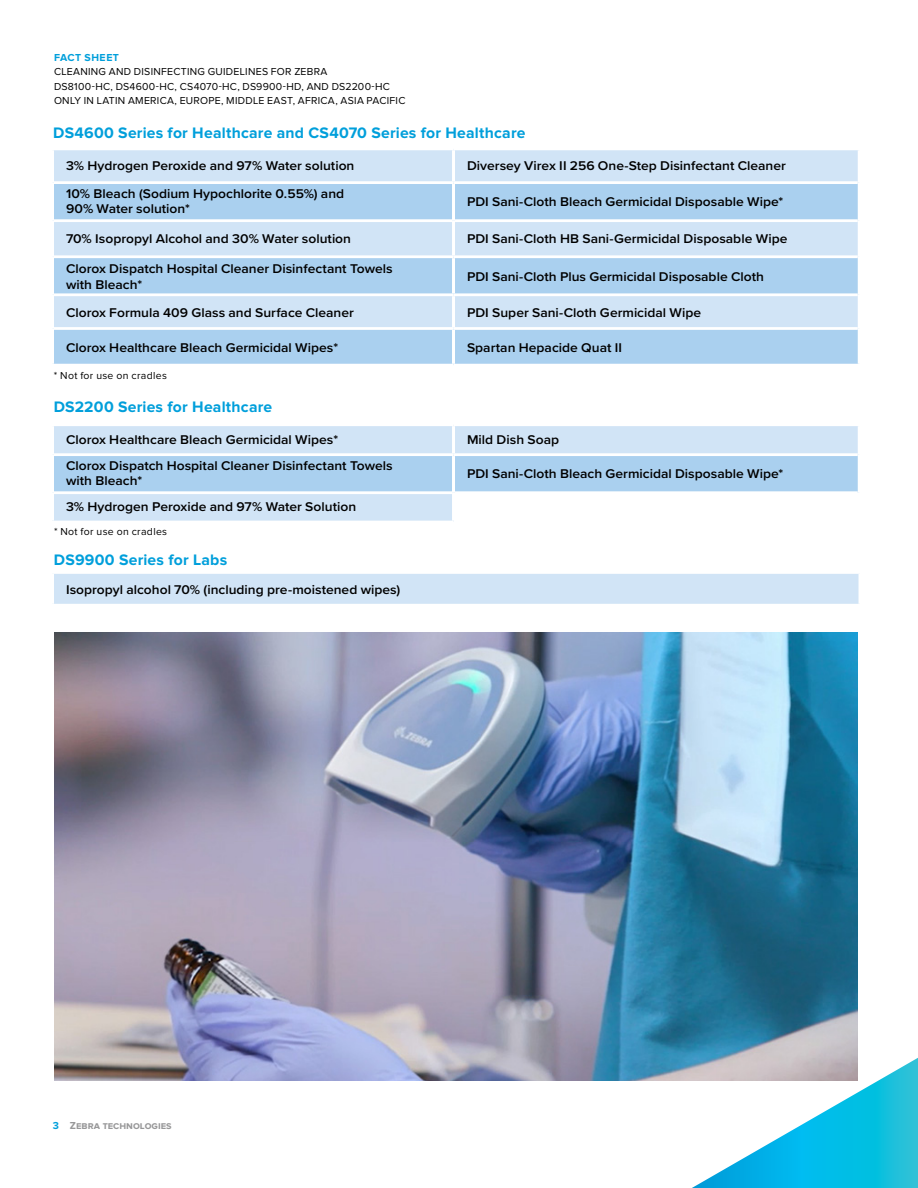
<style>
.page{position:relative;width:918px;height:1188px;background:#fff}
.page>*{position:absolute;margin:0;border:0;box-sizing:border-box;transform-origin:0 0}
.t1{font:700 15.75px "Proxima Nova";letter-spacing:.015em;color:#009fdb}
.t2{font:600 13.2px/15.1px "Proxima Nova";color:#000;scale:1.05 1}
.t3{font:10.5px/14.2px "Proxima Nova";letter-spacing:.03em;color:#000}
.t4{font:700 10.5px "Proxima Nova";color:#989899}
.t5{font:700 10.5px "Proxima Nova";letter-spacing:.05em;color:#009fdb}
.s1{color:#009fdb}
</style>
<div class="page">
<div style="left:52px;top:572px;width:808px;height:33px;background:#d1e4f6"></div>
<hr style="left:51px;top:574px;width:3px;height:30px;background:#fff">
<hr style="left:51px;top:571px;width:811px;height:3px;background:#fff">
<hr style="left:859px;top:574px;width:3px;height:30px;background:#fff">
<hr style="left:51px;top:604px;width:811px;height:3px;background:#fff">
<div style="left:54px;top:150px;width:804px;height:31px;background:#d1e4f6"></div>
<div style="left:54px;top:184px;width:804px;height:180px;background:#aad0ef"></div>
<svg style="left:54px;top:222px;width:804px;height:105px;fill:#d1e4f6"></svg>
<hr style="left:452px;top:258px;width:3px;height:35px;background:#fff">
<hr style="left:452px;top:296px;width:3px;height:31px;background:#fff">
<hr style="left:452px;top:330px;width:3px;height:34px;background:#fff">
<hr style="left:54px;top:219px;width:398px;height:3px;background:#fff">
<hr style="left:455px;top:219px;width:403px;height:3px;background:#fff">
<hr style="left:54px;top:293px;width:400px;height:3px;background:#fff">
<hr style="left:454px;top:293px;width:404px;height:3px;background:#fff">
<hr style="left:452px;top:184px;width:3px;height:37px;background:#fff">
<hr style="left:452px;top:221px;width:3px;height:34px;background:#fff">
<hr style="left:54px;top:255px;width:400px;height:3px;background:#fff">
<hr style="left:454px;top:255px;width:404px;height:3px;background:#fff">
<hr style="left:54px;top:327px;width:400px;height:3px;background:#fff">
<hr style="left:454px;top:327px;width:404px;height:3px;background:#fff">
<hr style="left:452px;top:150px;width:3px;height:31px;background:#fff">
<svg style="left:54px;top:426px;width:804px;height:65px"></svg>
<div style="left:52px;top:493px;width:402px;height:29px;background:#d1e4f6"></div>
<hr style="left:51px;top:493px;width:3px;height:28px;background:#fff">
<hr style="left:54px;top:491px;width:398px;height:3px;background:#fff">
<hr style="left:452px;top:456px;width:3px;height:37px;background:#fff">
<hr style="left:452px;top:493px;width:3px;height:28px;background:#fff">
<hr style="left:51px;top:521px;width:403px;height:2px;background:#fff">
<hr style="left:452px;top:426px;width:3px;height:27px;background:#fff">
<hr style="left:54px;top:453px;width:400px;height:3px;background:#fff">
<hr style="left:454px;top:453px;width:404px;height:3px;background:#fff">
<img style="left:54px;top:633px;width:804px;height:447px">
<svg style="left:692px;top:1058px;width:226px;height:130px"></svg>
<p class="t5" style="left:54px;top:53px;width:67px">FACT SHEET</p>
<p class="t3" style="left:54px;top:65px;width:338px">CLEANING AND DISINFECTING GUIDELINES FOR ZEBRA<br>DS8100-HC, DS4600-HC, CS4070-HC, DS9900-HD, AND DS2200-HC</p>
<p class="t3" style="left:54px;top:94px;width:353px">ONLY IN LATIN AMERICA, EUROPE, MIDDLE EAST, AFRICA, ASIA PACIFIC</p>
<p class="t1" style="left:53px;top:125px;width:474px">DS4600 Series for Healthcare and CS4070 Series for Healthcare</p>
<p class="t2" style="left:66px;top:157px;width:276px">3% Hydrogen Peroxide and 97% Water solution</p>
<p class="t2" style="left:467px;top:157px;width:305px">Diversey Virex II 256 One-Step Disinfectant Cleaner</p>
<p class="t2" style="left:66px;top:186px;width:266px">10% Bleach (Sodium Hypochlorite 0.55%) and<br>90% Water solution*</p>
<p class="t2" style="left:467px;top:193px;width:303px">PDI Sani-Cloth Bleach Germicidal Disposable Wipe*</p>
<p class="t2" style="left:66px;top:230px;width:273px">70% Isopropyl Alcohol and 30% Water solution</p>
<p class="t2" style="left:467px;top:230px;width:307px">PDI Sani-Cloth HB Sani-Germicidal Disposable Wipe</p>
<p class="t2" style="left:66px;top:261px;width:313px">Clorox Dispatch Hospital Cleaner Disinfectant Towels with Bleach*</p>
<p class="t2" style="left:467px;top:269px;width:284px">PDI Sani-Cloth Plus Germicidal Disposable Cloth</p>
<p class="t2" style="left:66px;top:304px;width:276px">Clorox Formula 409 Glass and Surface Cleaner</p>
<p class="t2" style="left:467px;top:304px;width:225px">PDI Super Sani-Cloth Germicidal Wipe</p>
<p class="t2" style="left:66px;top:340px;width:261px">Clorox Healthcare Bleach Germicidal Wipes*</p>
<p class="t2" style="left:467px;top:340px;width:149px">Spartan Hepacide Quat II</p>
<p class="t3" style="left:54px;top:369px;width:115px">* Not for use on cradles</p>
<p class="t1" style="left:54px;top:399px;width:220px">DS2200 Series for Healthcare</p>
<p class="t2" style="left:66px;top:431px;width:261px">Clorox Healthcare Bleach Germicidal Wipes*</p>
<p class="t2" style="left:467px;top:431px;width:89px">Mild Dish Soap</p>
<p class="t2" style="left:66px;top:458px;width:313px">Clorox Dispatch Hospital Cleaner Disinfectant Towels with Bleach*</p>
<p class="t2" style="left:467px;top:465px;width:303px">PDI Sani-Cloth Bleach Germicidal Disposable Wipe*</p>
<p class="t2" style="left:66px;top:499px;width:278px">3% Hydrogen Peroxide and 97% Water Solution</p>
<p class="t3" style="left:54px;top:525px;width:115px">* Not for use on cradles</p>
<p class="t1" style="left:54px;top:553px;width:175px">DS9900 Series for Labs</p>
<p class="t2" style="left:66px;top:582px;width:320px">Isopropyl alcohol 70% (including pre-moistened wipes)</p>
<p class="t4" style="left:53px;top:1121px;width:120px"><span class="s1">3</span> Zebra technologies</p>
</div>
